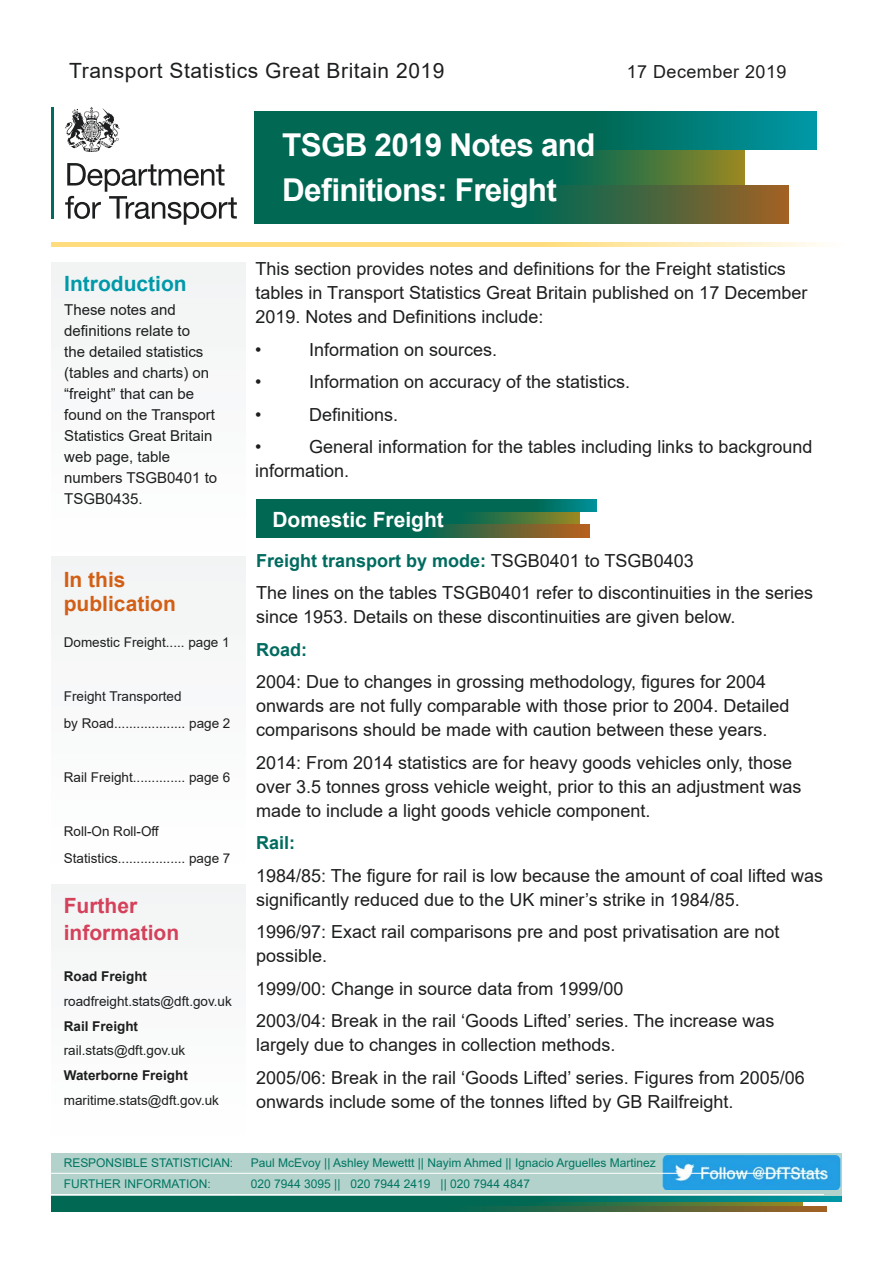
<style>
.page{position:relative;width:893px;height:1263px;background:#fff}
.page>*{position:absolute;margin:0;border:0;box-sizing:border-box;transform-origin:0 0}
.t1{font:700 31.5px "Arial";letter-spacing:-.025em;color:#fff}
.t2{font:700 31.5px "Arial";letter-spacing:-.025em;color:#fff}
.t3{font:21px "Arial";letter-spacing:.025em;color:#1d1e1f}
.t4{font:700 21px/27px "Arial";color:#d4415a}
.t5{font:700 21px/24px "Arial";color:#d25f15}
.t6{font:700 21px "Arial";color:#fff}
.t7{font:700 21px "Arial";color:#0099a9}
.t8{font:18px/24px "Arial";color:#1d1e1f}
.t9{font:18px/24px "Arial";color:#1d1e1f}
.t10{font:18px "Arial";letter-spacing:.025em;color:#1d1e1f}
.t11{font:700 18px "Arial";color:#006b5f}
.t12{font:15px/21px "Arial";color:#1d1e1f}
.t13{font:15px "Arial";color:#1d1e1f}
.t14{font:13.5px/27px "Arial";color:#1d1e1f}
.t15{font:13.5px "Arial";color:#1d1e1f}
.t16{font:700 13.5px "Arial";color:#1d1e1f}
.t17{font:12px "Arial";color:#007662}
.s1{font-style:inherit}
.s2{font-weight:700;color:#006b5f}
</style>
<div class="page">
<div style="left:51px;top:1153px;width:791px;height:43px;background:#b3d2cb"></div>
<hr style="left:51px;top:107px;width:3px;height:111px;background:#006b5f">
<svg style="left:65px;top:163px;width:172px;height:62px"></svg>
<svg style="left:65px;top:107px;width:55px;height:45px"></svg>
<svg style="left:254px;top:149px;width:491px;height:37px;background:#1a6d4a"></svg>
<svg style="left:254px;top:186px;width:534px;height:38px;background:#256647"></svg>
<svg style="left:254px;top:111px;width:562px;height:38px;background:#007163"></svg>
<svg style="left:51px;top:242px;width:771px;height:5px;background:#ffe293"></svg>
<svg style="left:51px;top:1201px;width:752px;height:5px;background:#156e4e"></svg>
<svg style="left:51px;top:1196px;width:791px;height:5px;background:#007163"></svg>
<svg style="left:51px;top:1206px;width:775px;height:6px;background:#256647"></svg>
<div style="left:51px;top:262px;width:194px;height:295px;background:#f7f8f9"></div>
<div style="left:51px;top:557px;width:194px;height:327px;background:#f9f9f9"></div>
<div style="left:51px;top:884px;width:194px;height:268px;background:#f9f9f9"></div>
<svg style="left:256px;top:512px;width:323px;height:13px;background:#1c6d49"></svg>
<svg style="left:256px;top:499px;width:340px;height:13px;background:#006b59"></svg>
<svg style="left:256px;top:525px;width:333px;height:12px;background:#2f6544"></svg>
<hr style="left:51px;top:1194px;width:187px;height:1px;background:#fff">
<hr style="left:238px;top:1194px;width:586px;height:1px;background:#fff">
<img style="left:662px;top:1155px;width:179px;height:34px">
<hr style="left:51px;top:1173px;width:187px;height:1px;background:#fff">
<hr style="left:238px;top:1173px;width:586px;height:1px;background:#fff">
<p class="t3" style="left:69px;top:56px;width:377px">Transport Statistics Great Britain 2019</p>
<p class="t10" style="left:627px;top:59px;width:161px">1<span class="s1">7</span> December 2019</p>
<p class="t7" style="left:64px;top:269px;width:124px">Introduction</p>
<p class="t12" style="left:64px;top:299px;width:113px">These notes and</p>
<p class="t13" style="left:64px;top:321px;width:127px">definitions relate to</p>
<p class="t12" style="left:64px;top:341px;width:155px">the detailed statistics (tables and charts) on “freight” that can be found on the Transport<br>Statistics Great Britain web page, table numbers TSGB0401 to<br>TSGB0435.</p>
<p class="t5" style="left:64px;top:568px;width:114px">In this publication</p>
<p class="t14" style="left:64px;top:628px;width:167px">Domestic Freight..... page 1</p>
<p class="t14" style="left:64px;top:682px;width:168px">Freight Transported<br>by Road................... page 2</p>
<p class="t14" style="left:64px;top:763px;width:168px">Rail Freight.............. page 6</p>
<p class="t15" style="left:64px;top:822px;width:97px">Roll-On Roll-Off</p>
<p class="t14" style="left:64px;top:844px;width:168px">Statistics.................. page 7</p>
<p class="t4" style="left:64px;top:892px;width:117px">Further information</p>
<p class="t16" style="left:64px;top:967px;width:85px">Road Freight</p>
<p class="t15" style="left:64px;top:992px;width:170px">roadfreight.stats@dft.gov.uk</p>
<p class="t16" style="left:64px;top:1016px;width:76px">Rail Freight</p>
<p class="t15" style="left:64px;top:1041px;width:123px">rail.stats@dft.gov.uk</p>
<p class="t16" style="left:64px;top:1066px;width:126px">Waterborne Freight</p>
<p class="t15" style="left:64px;top:1091px;width:157px">maritime.stats@dft.gov.uk</p>
<h1 class="t2" style="left:282px;top:122px;width:315px">TSGB 2019 Notes and</h1>
<h1 class="t1" style="left:282px;top:167px;width:276px">Definitions: Freight</h1>
<p class="t9" style="left:255px;top:257px;width:553px">This section provides notes and definitions for the Freight statistics <span class="s1">tables in Transport Statistics Great Britain published on 1</span>7 <span class="s1">December<br></span>2019. Notes and Definitions include:</p>
<p class="t8" style="left:255px;top:337px;width:8px">•</p>
<p class="t8" style="left:309px;top:337px;width:190px">Information on sources.</p>
<p class="t8" style="left:255px;top:370px;width:8px">•</p>
<p class="t8" style="left:309px;top:370px;width:323px">Information on accuracy of the statistics.</p>
<p class="t9" style="left:255px;top:402px;width:8px">•</p>
<p class="t9" style="left:309px;top:402px;width:91px">Definitions.</p>
<p class="t9" style="left:255px;top:435px;width:8px">•</p>
<p class="t9" style="left:309px;top:435px;width:505px">General information for the tables including links to background</p>
<p class="t8" style="left:255px;top:459px;width:96px">information.</p>
<p class="t6" style="left:272px;top:505px;width:173px">Domestic Freight</p>
<p class="t8" style="left:256px;top:544px;width:558px;line-height:32.5px"><span class="s2">Freight transport by mode:</span> TSGB0401 to TSGB0403<br>The lines on the tables TSGB0401 refer to discontinuities in the series</p>
<p class="t8" style="left:256px;top:605px;width:481px">since 1953. Details on these discontinuities are given below.</p>
<p class="t11" style="left:256px;top:637px;width:52px">Road:</p>
<p class="t9" style="left:256px;top:670px;width:511px">2004: Due to changes in grossing methodology, figures for 2004</p>
<p class="t8" style="left:256px;top:694px;width:535px">onwards are not fully comparable with those prior to 2004. Detailed comparisons should be made with caution between these years.</p>
<p class="t8" style="left:256px;top:750px;width:547px">2014: From 2014 statistics are for heavy goods vehicles only, those over 3.5 tonnes gross vehicle weight, prior to this an adjustment was made to include a light goods vehicle component.</p>
<p class="t11" style="left:256px;top:830px;width:41px">Rail:</p>
<p class="t9" style="left:256px;top:863px;width:568px">1984/85: The figure for rail is low because the amount of coal lifted was significantly reduced due to the UK miner’s strike in 1984/85.</p>
<p class="t8" style="left:256px;top:920px;width:525px">1996/97: Exact rail comparisons pre and post privatisation are not possible.</p>
<p class="t8" style="left:256px;top:976px;width:369px">1999/00: Change in source data from 1999/00</p>
<p class="t9" style="left:256px;top:1009px;width:520px">2003/04: Break in the rail ‘Goods Lifted’ series. The increase was</p>
<p class="t8" style="left:256px;top:1033px;width:361px">largely due to changes in collection methods.</p>
<p class="t9" style="left:256px;top:1065px;width:550px">2005/06: Break in the rail ‘Goods Lifted’ series. Figures from 2005/06</p>
<p class="t8" style="left:256px;top:1089px;width:479px">onwards include some of the tonnes lifted by GB Railfreight.</p>
<p class="t17" style="left:64px;top:1154px;width:171px">RESPONSIBLE STATISTICIAN:</p>
<p class="t17" style="left:251px;top:1154px;width:406px">Paul McEvoy || Ashley Mewettt || Nayim Ahmed || Ignacio Arguelles Martinez</p>
<p class="t17" style="left:64px;top:1176px;width:148px">FURTHER INFORMATION:</p>
<p class="t17" style="left:251px;top:1176px;width:281px">020 7944 3095 || 020 7944 2419 || 020 7944 4847</p>
</div>
